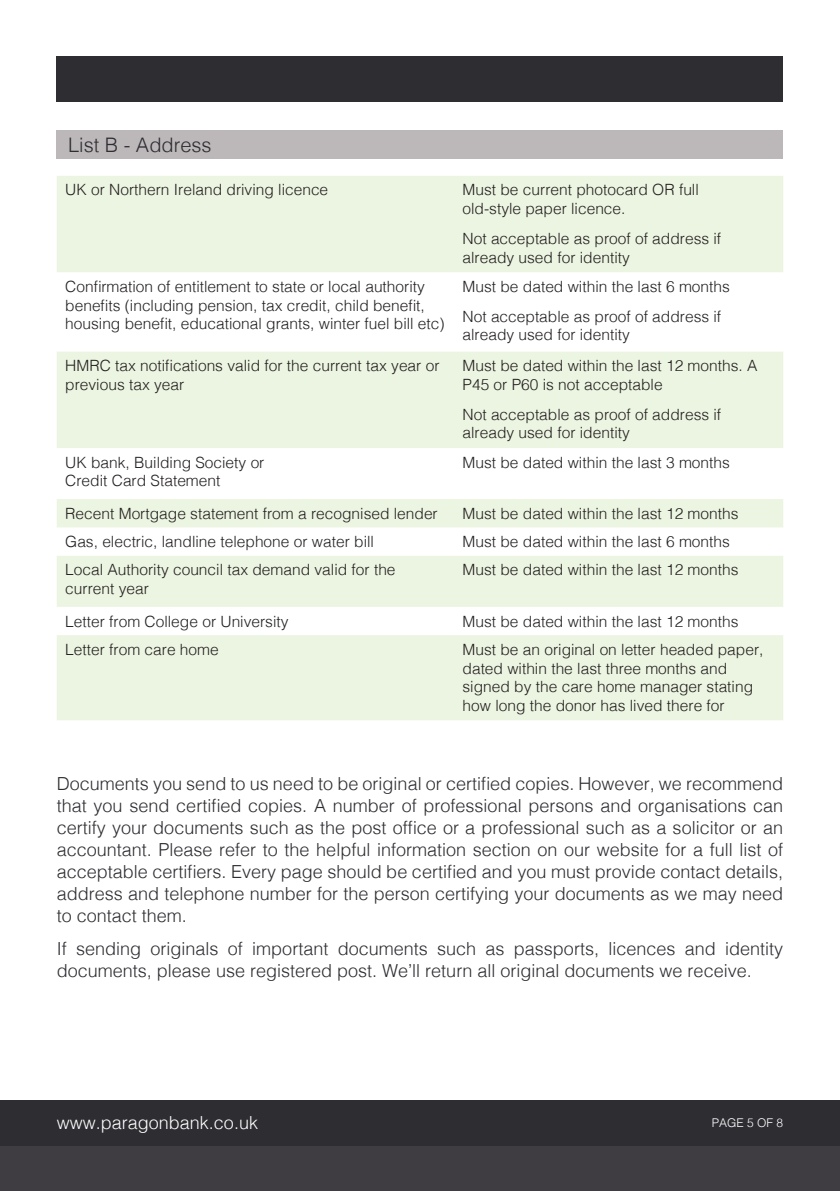
<style>
.page{position:relative;width:840px;height:1191px;background:#fff}
.page>*{position:absolute;margin:0;border:0;box-sizing:border-box;transform-origin:0 0}
.t1{font:300 20px "Helvetica";color:#2d2d32}
.t2{font:300 18px/22px "Helvetica";color:#2d2d32;text-align:justify}
.t3{font:300 18px "Helvetica";color:#fff}
.t4{font:300 15.6px/18.6px "Helvetica";color:#231f20}
.t5{font:300 12px "Helvetica";color:#fff}
</style>
<div class="page">
<div style="left:0;top:1100px;width:839px;height:91px;background:#3f3d42"></div>
<div style="left:0;top:1100px;width:839px;height:45px;background:#2d2d32"></div>
<div style="left:57px;top:57px;width:725px;height:45px;background:#2d2d32"></div>
<svg style="left:57px;top:176px;width:725px;height:544px;fill:#ecf5e1"></svg>
<div style="left:57px;top:130px;width:725px;height:29px;background:#bcb7b9"></div>
<p class="t1" style="left:68px;top:128px;width:145px">List B - Address</p>
<p class="t4" style="left:65px;top:179px;width:264px">UK or Northern Ireland driving licence</p>
<p class="t4" style="left:462px;top:179px;width:238px">Must be current photocard OR full old-style paper licence.</p>
<p class="t4" style="left:462px;top:228px;width:260px">Not acceptable as proof of address if already used for identity</p>
<p class="t4" style="left:65px;top:276px;width:381px">Confirmation of entitlement to state or local authority benefits (including pension, tax credit, child benefit, housing benefit, educational grants, winter fuel bill etc)</p>
<p class="t4" style="left:462px;top:270px;width:269px;line-height:30px">Must be dated within the last 6 months<br>Not acceptable as proof of address if</p>
<p class="t4" style="left:462px;top:324px;width:169px">already used for identity</p>
<p class="t4" style="left:65px;top:355px;width:375px">HMRC tax notifications valid for the current tax year or previous tax year</p>
<p class="t4" style="left:462px;top:355px;width:296px">Must be dated within the last 12 months. A<br>P45 or P60 is not acceptable</p>
<p class="t4" style="left:462px;top:404px;width:260px">Not acceptable as proof of address if already used for identity</p>
<p class="t4" style="left:65px;top:452px;width:200px">UK bank, Building Society or<br>Credit Card Statement</p>
<p class="t4" style="left:462px;top:452px;width:269px">Must be dated within the last 3 months</p>
<p class="t4" style="left:65px;top:503px;width:374px">Recent Mortgage statement from a recognised lender</p>
<p class="t4" style="left:462px;top:503px;width:277px">Must be dated within the last 12 months</p>
<p class="t4" style="left:65px;top:531px;width:310px">Gas, electric, landline telephone or water bill</p>
<p class="t4" style="left:462px;top:531px;width:269px">Must be dated within the last 6 months</p>
<p class="t4" style="left:65px;top:559px;width:331px">Local Authority council tax demand valid for the current year</p>
<p class="t4" style="left:462px;top:559px;width:277px">Must be dated within the last 12 months</p>
<p class="t4" style="left:65px;top:610px;width:225px">Letter from College or University</p>
<p class="t4" style="left:462px;top:610px;width:277px">Must be dated within the last 12 months</p>
<p class="t4" style="left:65px;top:639px;width:155px">Letter from care home</p>
<p class="t4" style="left:462px;top:639px;width:302px">Must be an original on letter headed paper, dated within the last three months and signed by the care home manager stating how long the donor has lived there for</p>
<p class="t2" style="left:57px;top:771px;width:727px">Documents you send to us need to be original or certified copies. However, we recommend that you send certified copies. A number of professional persons and organisations can certify your documents such as the post office or a professional such as a solicitor or an accountant. Please refer to the helpful information section on our website for a full list of acceptable certifiers. Every page should be certified and you must provide contact details, address and telephone number for the person certifying your documents as we may need to contact them.</p>
<p class="t2" style="left:57px;top:936px;width:727px">If sending originals of important documents such as passports, licences and identity documents, please use registered post. We’ll return all original documents we receive.</p>
<p class="t3" style="left:57px;top:1107px;width:203px">www.paragonbank.co.uk</p>
<p class="t5" style="left:711px;top:1112px;width:73px">PAGE 5 OF 8</p>
</div>
